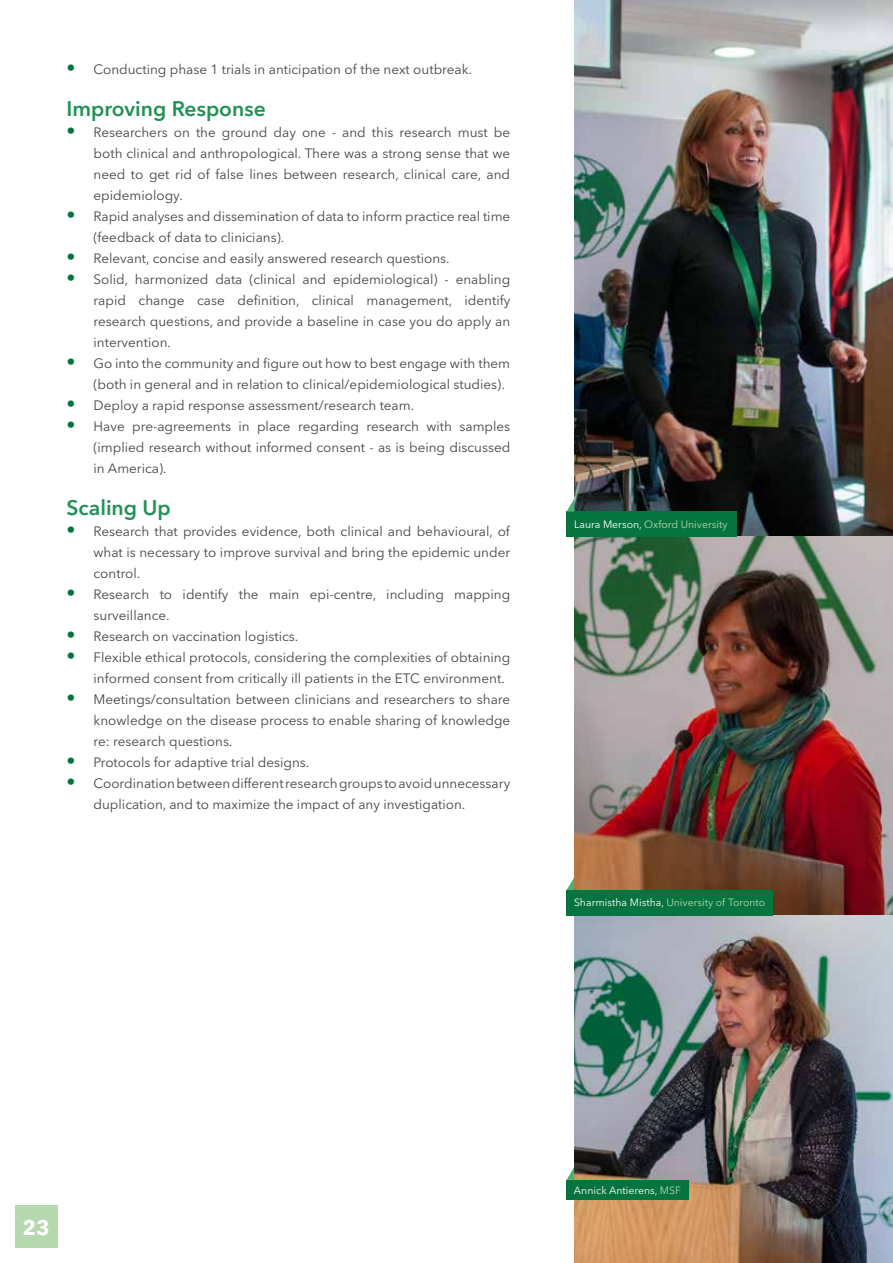
<style>
.page{position:relative;width:893px;height:1263px;background:#fff}
.page>*{position:absolute;margin:0;border:0;box-sizing:border-box;transform-origin:0 0}
.t1{font:600 21px "Avenir Next LT Pro";color:#219156}
.t2{font:700 21px "Avenir Next LT Pro";color:#fff}
.t3{font:13.5px/21px "Avenir Next LT Pro";color:#464547;text-align:justify}
.t4{font:10.5px "Avenir Next LT Pro";color:#b5d8ae}
.t5{font:10.5px "Avenir Next LT Pro";color:#fff}
.s1{font-size:18px;color:#06743f}
.s2{color:#fff}
.s3{color:#b5d8ae}
</style>
<div class="page">
<img style="left:574px;top:0;width:319px;height:1263px">
<div style="left:567px;top:512px;width:170px;height:25px;background:#06743f"></div>
<div style="left:567px;top:890px;width:206px;height:25px;background:#06743f"></div>
<div style="left:567px;top:1180px;width:122px;height:19px;background:#06743f"></div>
<svg style="left:567px;top:499px;width:7px;height:13px"></svg>
<svg style="left:567px;top:878px;width:7px;height:12px"></svg>
<svg style="left:567px;top:1167px;width:7px;height:13px"></svg>
<div style="left:15px;top:1206px;width:42px;height:42px;background:#b5d8ae"></div>
<p class="t3" style="left:67px;top:59px;width:407px"><span class="s1">•</span> Conducting phase 1 trials in anticipation of the next outbreak.</p>
<h1 class="t1" style="left:67px;top:96px;width:201px">Improving Response</h1>
<p class="t3" style="left:94px;top:122px;width:418px;text-indent:-27px"><span class="s1">•</span> Researchers on the ground day one - and this research must be both clinical and anthropological. There was a strong sense that we need to get rid of false lines between research, clinical care, and epidemiology.</p>
<p class="t3" style="left:94px;top:206px;width:418px;text-indent:-27px"><span class="s1">•</span> Rapid analyses and dissemination of data to inform practice real time (feedback of data to clinicians).</p>
<p class="t3" style="left:67px;top:248px;width:385px"><span class="s1">•</span> Relevant, concise and easily answered research questions.</p>
<p class="t3" style="left:94px;top:269px;width:418px;text-indent:-27px"><span class="s1">•</span> Solid, harmonized data (clinical and epidemiological) - enabling rapid change case definition, clinical management, identify research questions, and provide a baseline in case you do apply an intervention.</p>
<p class="t3" style="left:94px;top:353px;width:418px;text-indent:-27px"><span class="s1">•</span> Go into the community and figure out how to best engage with them (both in general and in relation to clinical/epidemiological studies).</p>
<p class="t3" style="left:67px;top:395px;width:349px"><span class="s1">•</span> Deploy a rapid response assessment/research team.</p>
<p class="t3" style="left:94px;top:416px;width:418px;text-indent:-27px"><span class="s1">•</span> Have pre-agreements in place regarding research with samples (implied research without informed consent - as is being discussed in America).</p>
<h1 class="t1" style="left:67px;top:495px;width:106px">Scaling Up</h1>
<p class="t3" style="left:94px;top:521px;width:418px;text-indent:-27px"><span class="s1">•</span> Research that provides evidence, both clinical and behavioural, of what is necessary to improve survival and bring the epidemic under control.</p>
<p class="t3" style="left:94px;top:584px;width:418px;text-indent:-27px"><span class="s1">•</span> Research to identify the main epi-centre, including mapping surveillance.</p>
<p class="t3" style="left:67px;top:626px;width:233px"><span class="s1">•</span> Research on vaccination logistics.</p>
<p class="t3" style="left:94px;top:647px;width:418px;text-indent:-27px"><span class="s1">•</span> Flexible ethical protocols, considering the complexities of obtaining informed consent from critically ill patients in the ETC environment.</p>
<p class="t3" style="left:94px;top:689px;width:418px;text-indent:-27px"><span class="s1">•</span> Meetings/consultation between clinicians and researchers to share knowledge on the disease process to enable sharing of knowledge re: research questions.</p>
<p class="t3" style="left:67px;top:752px;width:244px"><span class="s1">•</span> Protocols for adaptive trial designs.</p>
<p class="t3" style="left:94px;top:773px;width:418px;text-indent:-27px"><span class="s1">•</span> Coordination between different research groups to avoid unnecessary duplication, and to maximize the impact of any investigation.</p>
<p class="t4" style="left:574px;top:518px;width:155px"><span class="s2">Laura Merson,</span> Oxford University</p>
<p class="t4" style="left:574px;top:896px;width:193px"><span class="s2">Sharmistha Mistha,</span> University of Toronto</p>
<h1 class="t2" style="left:23px;top:1214px;width:29px">23</h1>
<p class="t5" style="left:574px;top:1183px;width:109px">Annick Antierens, <span class="s3">MSF</span></p>
</div>
